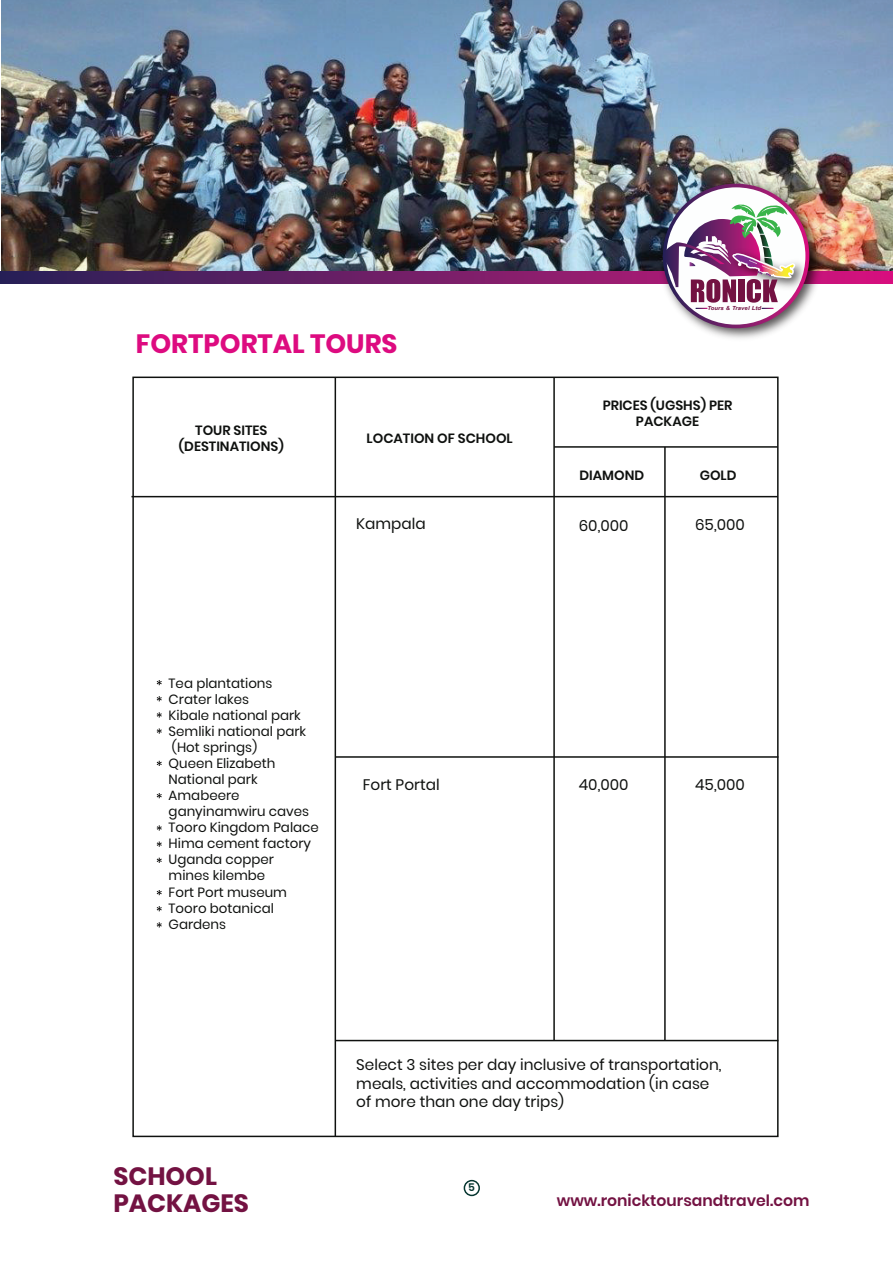
<style>
.page{position:relative;width:893px;height:1263px;background:#fff}
.page>*{position:absolute;margin:0;border:0;box-sizing:border-box;transform-origin:0 0}
.t1{font:700 26.4px "Poppins";color:#dd0b80}
.t2{font:700 25.05px "Poppins";color:#731242}
.t3{font:600 15.6px "Poppins";color:#731242}
.t4{font:15.3px/18.3px "Poppins";color:#0f110f}
.t5{font:13.35px/16px "Poppins";color:#0f110f}
.t6{font:600 13.35px/16px "Poppins";color:#0f110f;text-align:center}
.t7{font:600 10.65px "Poppins";color:#063630}
.t8{font:italic 700 5.55px "Arial Narrow";letter-spacing:.02em;color:#731242;scale:1.28 1}
</style>
<div class="page">
<img style="left:1px;top:0;width:892px;height:271px">
<hr style="left:335px;top:377px;width:1px;height:759px;background:#0f110f">
<hr style="left:553px;top:377px;width:2px;height:663px;background:#0f110f">
<hr style="left:664px;top:447px;width:2px;height:593px;background:#0f110f">
<hr style="left:554px;top:446px;width:224px;height:2px;background:#0f110f">
<hr style="left:131px;top:496px;width:647px;height:1px;background:#0f110f">
<hr style="left:335px;top:756px;width:443px;height:2px;background:#0f110f">
<hr style="left:335px;top:1040px;width:443px;height:1px;background:#0f110f">
<svg style="left:157px;top:680px;width:5px;height:5px"></svg>
<svg style="left:157px;top:696px;width:5px;height:5px"></svg>
<svg style="left:157px;top:712px;width:5px;height:5px"></svg>
<svg style="left:157px;top:728px;width:5px;height:6px"></svg>
<svg style="left:157px;top:761px;width:5px;height:5px"></svg>
<svg style="left:157px;top:793px;width:5px;height:5px"></svg>
<svg style="left:157px;top:825px;width:5px;height:5px"></svg>
<svg style="left:157px;top:841px;width:5px;height:6px"></svg>
<svg style="left:157px;top:858px;width:5px;height:5px"></svg>
<svg style="left:157px;top:890px;width:5px;height:5px"></svg>
<svg style="left:157px;top:906px;width:5px;height:5px"></svg>
<svg style="left:157px;top:922px;width:5px;height:5px"></svg>
<div style="left:464px;top:1180px;width:16px;height:16px;border:2px solid #063630;border-radius:50%"></div>
<svg style="left:0;top:271px;width:893px;height:12px;background:#6e1d66"></svg>
<img style="left:654px;top:175px;width:172px;height:164px">
<img style="left:809px;top:245px;width:3px;height:50px">
<img style="left:659px;top:184px;width:150px;height:144px">
<h1 class="t1" style="left:136px;top:328px;width:263px">FORTPORTAL TOURS</h1>
<p class="t6" style="left:179px;top:422px;width:106px">TOUR SITES (DESTINATIONS)</p>
<p class="t6" style="left:367px;top:430px;width:148px">LOCATION OF SCHOOL</p>
<p class="t8" style="left:707px;top:304px;width:43px">Tours &amp; Travel Ltd</p>
<p class="t6" style="left:603px;top:398px;width:131px">PRICES (UGSHS) PER<br>PACKAGE</p>
<p class="t6" style="left:579px;top:467px;width:66px">DIAMOND</p>
<p class="t6" style="left:700px;top:468px;width:38px">GOLD</p>
<p class="t4" style="left:356px;top:514px;width:71px">Kampala</p>
<p class="t4" style="left:579px;top:517px;width:51px">60,000</p>
<p class="t4" style="left:695px;top:515px;width:51px">65,000</p>
<p class="t5" style="left:169px;top:675px;width:152px">Tea plantations<br>Crater lakes<br>Kibale national park<br>Semliki national park (Hot springs)<br>Queen Elizabeth<br>National park<br>Amabeere ganyinamwiru caves<br>Tooro Kingdom Palace<br>Hima cement factory<br>Uganda copper<br>mines kilembe<br>Fort Port museum<br>Tooro botanical<br>Gardens</p>
<p class="t4" style="left:363px;top:775px;width:78px">Fort Portal</p>
<p class="t4" style="left:579px;top:776px;width:51px">40,000</p>
<p class="t4" style="left:695px;top:776px;width:51px">45,000</p>
<h2 class="t2" style="left:113px;top:1162px;width:105px">SCHOOL</h2>
<p class="t4" style="left:356px;top:1056px;width:367px">Select 3 sites per day inclusive of transportation, meals, activities and accommodation (in case of more than one day trips)</p>
<p class="t7" style="left:468px;top:1181px;width:8px">5</p>
<h2 class="t2" style="left:113px;top:1189px;width:137px">PACKAGES</h2>
<p class="t3" style="left:557px;top:1192px;width:254px">www.ronicktoursandtravel.com</p>
</div>
